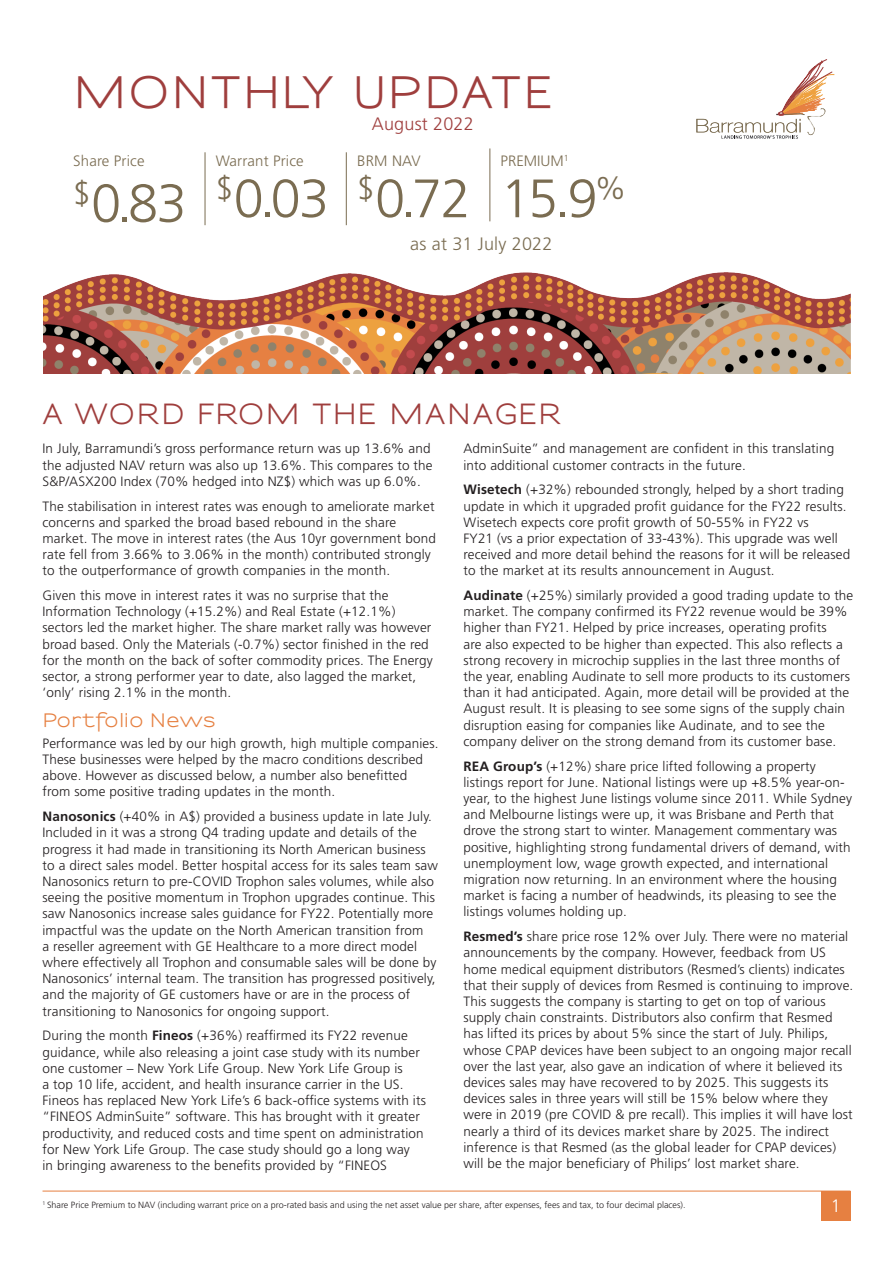
<style>
.page{position:relative;width:893px;height:1263px;background:#fff}
.page>*{position:absolute;margin:0;border:0;box-sizing:border-box;transform-origin:0 0}
.t1{font:300 54px "Frutiger LT Std";letter-spacing:-.025em;color:#7a6c51}
.t2{font:700 42px "Sansumi";letter-spacing:.055em;color:#9f3e3d}
.t3{font:300 31.5px "Frutiger LT Std";color:#7a6c51}
.t4{font:700 27px "Sansumi";letter-spacing:.06em;color:#9f3e3d}
.t5{font:300 18px "Frutiger LT Std";letter-spacing:.01em;color:#7a6c51}
.t6{font:700 18px "Sansumi";letter-spacing:.05em;color:#e68041}
.t7{font:300 18px "Frutiger LT Std";letter-spacing:.01em;color:#9f3e3d}
.t8{font:300 18px "Frutiger LT Std";color:#fff}
.t9{font:300 15px "Frutiger LT Std";letter-spacing:.01em;color:#7a6c51}
.t10{font:300 13.5px/16.2px "Frutiger LT Std";letter-spacing:.01em;color:#231f20}
.t11{font:300 9px "Frutiger LT Std";color:#231f20}
.s1{font-weight:700}
</style>
<div class="page">
<hr style="left:43px;top:1191px;width:807px;height:1px;background:#e68041">
<div style="left:821px;top:1191px;width:29px;height:29px;background:#e68041"></div>
<img style="left:43px;top:74px;width:807px;height:299px">
<svg style="left:696px;top:59px;width:138px;height:80px"></svg>
<hr style="left:205px;top:152px;width:1px;height:73px;background:#7a6c51">
<hr style="left:346px;top:152px;width:1px;height:73px;background:#7a6c51">
<hr style="left:489px;top:148px;width:1px;height:73px;background:#7a6c51">
<h2 class="t2" style="left:73px;top:70px;width:481px">MONTHLY UPDATE</h2>
<h3 class="t7" style="left:372px;top:114px;width:103px">August 2022</h3>
<p class="t9" style="left:216px;top:153px;width:89px">Warrant Price</p>
<h3 class="t3" style="left:216px;top:171px;width:19px">$</h3>
<p class="t9" style="left:73px;top:152px;width:73px">Share Price</p>
<p class="t9" style="left:501px;top:153px;width:70px">PREMIUM<sup>1</sup></p>
<h1 class="t1" style="left:501px;top:168px;width:127px">15.9<sup>%</sup></h1>
<h3 class="t5" style="left:410px;top:233px;width:144px">as at 31 July 2022</h3>
<p class="t9" style="left:357px;top:153px;width:65px">BRM NAV</p>
<h1 class="t1" style="left:357px;top:168px;width:115px"><sup>$</sup>0.72</h1>
<h1 class="t1" style="left:73px;top:170px;width:257px"><sup>$</sup>0.83 0.03</h1>
<h3 class="t4" style="left:44px;top:399px;width:517px">A WORD FROM THE MANAGER</h3>
<p class="t10" style="left:43px;top:441px;width:392px">In July, Barramundi’s gross performance return was up 13.6% and the adjusted NAV return was also up 13.6%. This compares to the<br>S&amp;P/ASX200 Index (70% hedged into NZ$) which was up 6.0%.</p>
<p class="t10" style="left:43px;top:498px;width:395px">The stabilisation in interest rates was enough to ameliorate market concerns and sparked the broad based rebound in the share market. The move in interest rates (the Aus 10yr government bond rate fell from 3.66% to 3.06% in the month) contributed strongly to the outperformance of growth companies in the month.</p>
<p class="t10" style="left:43px;top:587px;width:392px">Given this move in interest rates it was no surprise that the Information Technology (+15.2%) and Real Estate (+12.1%) sectors led the market higher. The share market rally was however broad based. Only the Materials (-0.7%) sector finished in the red for the month on the back of softer commodity prices. The Energy sector, a strong performer year to date, also lagged the market, ‘only’ rising 2.1% in the month.</p>
<h3 class="t6" style="left:43px;top:711px;width:174px">Portfolio News</h3>
<p class="t10" style="left:43px;top:735px;width:398px">Performance was led by our high growth, high multiple companies.<br>These businesses were helped by the macro conditions described above. However as discussed below, a number also benefitted<br>from some positive trading updates in the month.</p>
<p class="t10" style="left:43px;top:809px;width:397px"><span class="s1">Nanosonics</span> (+40% in A$) provided a business update in late July.<br>Included in it was a strong Q4 trading update and details of the progress it had made in transitioning its North American business to a direct sales model. Better hospital access for its sales team saw Nanosonics return to pre-COVID Trophon sales volumes, while also seeing the positive momentum in Trophon upgrades continue. This saw Nanosonics increase sales guidance for FY22. Potentially more impactful was the update on the North American transition from<br>a reseller agreement with GE Healthcare to a more direct model where effectively all Trophon and consumable sales will be done by Nanosonics’ internal team. The transition has progressed positively, and the majority of GE customers have or are in the process of transitioning to Nanosonics for ongoing support.</p>
<p class="t10" style="left:43px;top:1028px;width:385px">During the month <span class="s1">Fineos</span> (+36%) reaffirmed its FY22 revenue guidance, while also releasing a joint case study with its number one customer – New York Life Group. New York Life Group is<br>a top 10 life, accident, and health insurance carrier in the US.<br>Fineos has replaced New York Life’s 6 back-office systems with its “FINEOS AdminSuite” software. This has brought with it greater productivity, and reduced costs and time spent on administration for New York Life Group. The case study should go a long way<br>in bringing awareness to the benefits provided by “FINEOS</p>
<p class="t10" style="left:463px;top:441px;width:372px">AdminSuite” and management are confident in this translating into additional customer contracts in the future.</p>
<p class="t10" style="left:463px;top:482px;width:388px"><span class="s1">Wisetech</span> (+32%) rebounded strongly, helped by a short trading update in which it upgraded profit guidance for the FY22 results.<br>Wisetech expects core profit growth of 50-55% in FY22 vs<br>FY21 (vs a prior expectation of 33-43%). This upgrade was well received and more detail behind the reasons for it will be released to the market at its results announcement in August.</p>
<p class="t10" style="left:463px;top:587px;width:391px"><span class="s1">Audinate</span> (+25%) similarly provided a good trading update to the market. The company confirmed its FY22 revenue would be 39% higher than FY21. Helped by price increases, operating profits<br>are also expected to be higher than expected. This also reflects a strong recovery in microchip supplies in the last three months of the year, enabling Audinate to sell more products to its customers than it had anticipated. Again, more detail will be provided at the August result. It is pleasing to see some signs of the supply chain disruption easing for companies like Audinate, and to see the company deliver on the strong demand from its customer base.</p>
<p class="t10" style="left:463px;top:758px;width:390px"><span class="s1">REA Group’s</span> (+12%) share price lifted following a property listings report for June. National listings were up +8.5% year-on&shy;year, to the highest June listings volume since 2011. While Sydney and Melbourne listings were up, it was Brisbane and Perth that drove the strong start to winter. Management commentary was positive, highlighting strong fundamental drivers of demand, with unemployment low, wage growth expected, and international migration now returning. In an environment where the housing market is facing a number of headwinds, its pleasing to see the listings volumes holding up.</p>
<p class="t10" style="left:463px;top:928px;width:391px"><span class="s1">Resmed’s</span> share price rose 12% over July. There were no material announcements by the company. However, feedback from US home medical equipment distributors (Resmed’s clients) indicates that their supply of devices from Resmed is continuing to improve.<br>This suggests the company is starting to get on top of various supply chain constraints. Distributors also confirm that Resmed has lifted its prices by about 5% since the start of July. Philips, whose CPAP devices have been subject to an ongoing major recall over the last year, also gave an indication of where it believed its devices sales may have recovered to by 2025. This suggests its devices sales in three years will still be 15% below where they were in 2019 (pre COVID &amp; pre recall). This implies it will have lost nearly a third of its devices market share by 2025. The indirect inference is that Resmed (as the global leader for CPAP devices) will be the major beneficiary of Philips’ lost market share.</p>
<p class="t11" style="left:43px;top:1200px;width:645px"><sup>1</sup> Share Price Premium to NAV (including warrant price on a pro-rated basis and using the net asset value per share, after expenses, fees and tax, to four decimal places).</p>
<h3 class="t8" style="left:831px;top:1196px;width:12px">1</h3>
</div>
